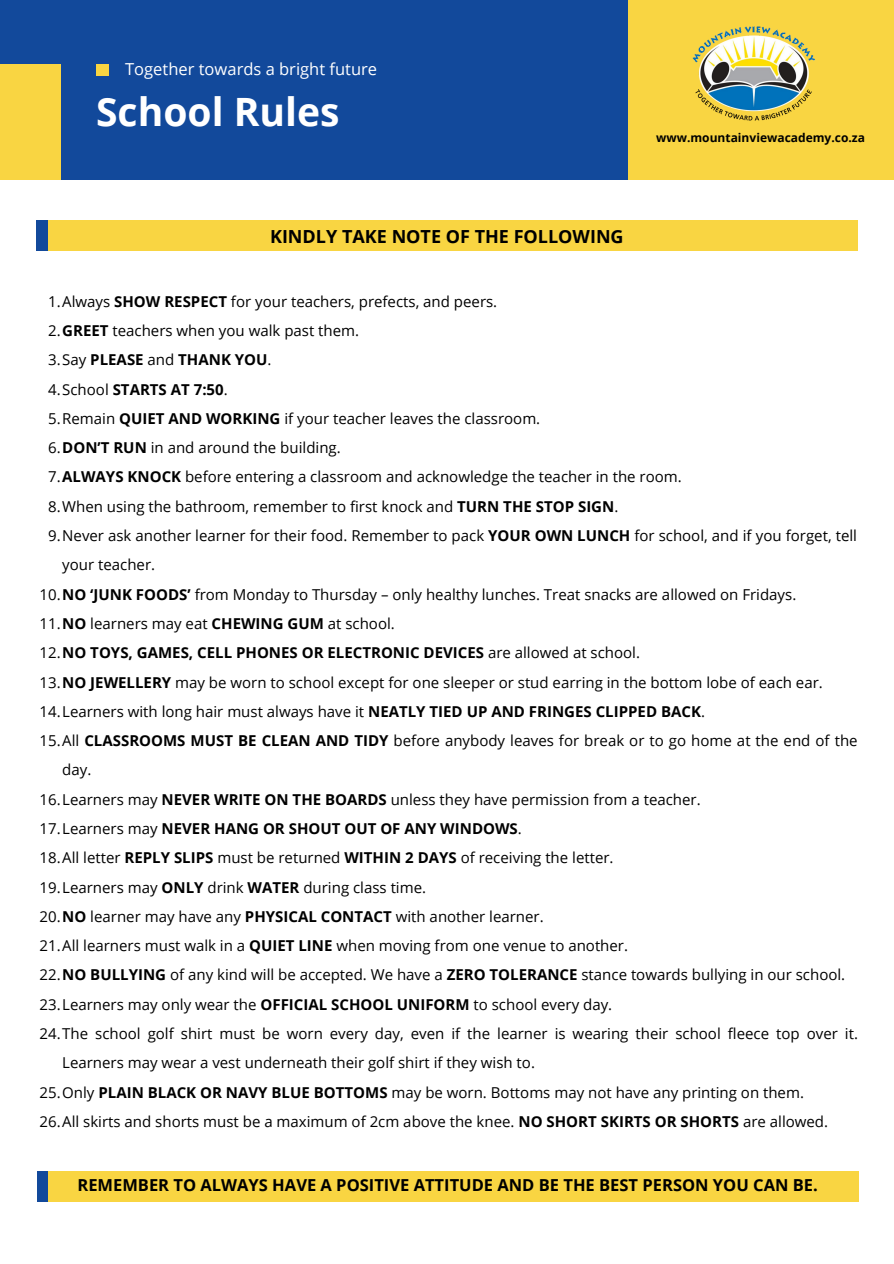
<style>
.page{position:relative;width:894px;height:1264px;background:#fff}
.page>*{position:absolute;margin:0;border:0;box-sizing:border-box;transform-origin:0 0}
.t1{font:700 39px "Open Sans";color:#fff}
.t2{font:700 18px "Open Sans";color:#000}
.t3{font:700 16.5px "Open Sans";color:#000}
.t4{font:16.5px "Open Sans";color:#fff}
.t5{font:15px/29.2px "Open Sans";color:#000}
.t6{font:700 15px "Open Sans";color:#000}
.t7{font:700 12px "Open Sans";color:#000}
.s1{font-weight:700}
.s2{font-weight:400}
</style>
<div class="page">
<div style="left:36px;top:220px;width:821px;height:31px;background:#f9d542"></div>
<div style="left:38px;top:220px;width:10px;height:31px;background:#12499b"></div>
<div style="left:36px;top:220px;width:10px;height:31px;background:#12499b"></div>
<div style="left:0;top:0;width:627px;height:179px;background:#12499b"></div>
<div style="left:627px;top:0;width:266px;height:179px;background:#f9d542"></div>
<div style="left:0;top:64px;width:61px;height:115px;background:#f9d542"></div>
<div style="left:96px;top:64px;width:13px;height:12px;background:#f9d542"></div>
<img style="left:692px;top:26px;width:123px;height:95px">
<div style="left:37px;top:1171px;width:821px;height:30px;background:#f9d542"></div>
<div style="left:38px;top:1171px;width:10px;height:30px;background:#12499b"></div>
<div style="left:37px;top:1171px;width:10px;height:30px;background:#12499b"></div>
<p class="t4" style="left:125px;top:58px;width:253px">Together towards a bright future</p>
<p class="t1" style="left:96px;top:84px;width:245px">School Rules</p>
<p class="t2" style="left:270px;top:223px;width:355px">KINDLY TAKE NOTE OF THE FOLLOWING</p>
<p class="t7" style="left:656px;top:129px;width:210px">www.mountainviewacademy.co.za</p>
<p class="t5" style="left:48px;top:286px;width:450px">1.Always <span class="s1">SHOW RESPECT</span> for your teachers, prefects, and peers.</p>
<p class="t5" style="left:48px;top:315px;width:312px">2.<span class="s1">GREET</span> teachers when you walk past them.</p>
<p class="t6" style="left:48px;top:349px;width:225px"><span class="s2">3.Say</span> PLEASE <span class="s2">and</span> THANK YOU<span class="s2">.</span></p>
<p class="t6" style="left:48px;top:378px;width:181px"><span class="s2">4.School</span> STARTS AT 7:50<span class="s2">.</span></p>
<p class="t5" style="left:48px;top:403px;width:493px">5.Remain <span class="s1">QUIET AND WORKING</span> if your teacher leaves the classroom.</p>
<p class="t5" style="left:48px;top:433px;width:294px">6.<span class="s1">DON’T RUN</span> in and around the building.</p>
<p class="t5" style="left:48px;top:462px;width:635px">7.<span class="s1">ALWAYS KNOCK</span> before entering a classroom and acknowledge the teacher in the room.</p>
<p class="t5" style="left:48px;top:491px;width:571px">8.When using the bathroom, remember to first knock and <span class="s1">TURN THE STOP SIGN</span>.</p>
<p class="t5" style="left:62px;top:520px;width:796px;text-indent:-14px">9.Never ask another learner for their food. Remember to pack <span class="s1">YOUR OWN LUNCH</span> for school, and if you forget, tell your teacher.</p>
<p class="t5" style="left:40px;top:579px;width:758px">10.<span class="s1">NO ‘JUNK FOODS’</span> from Monday to Thursday – only healthy lunches. Treat snacks are allowed on Fridays.</p>
<p class="t5" style="left:40px;top:608px;width:356px">11.<span class="s1">NO</span> learners may eat <span class="s1">CHEWING GUM</span> at school.</p>
<p class="t6" style="left:40px;top:642px;width:601px"><span class="s2">12.</span>NO TOYS, GAMES, CELL PHONES OR ELECTRONIC DEVICES <span class="s2">are allowed at school.</span></p>
<p class="t5" style="left:40px;top:667px;width:784px">13.<span class="s1">NO JEWELLERY</span> may be worn to school except for one sleeper or stud earring in the bottom lobe of each ear.</p>
<p class="t5" style="left:40px;top:696px;width:666px">14.Learners with long hair must always have it <span class="s1">NEATLY TIED UP AND FRINGES CLIPPED BACK</span>.</p>
<p class="t5" style="left:62px;top:725px;width:796px;text-indent:-23px">15.All <span class="s1">CLASSROOMS MUST BE CLEAN AND TIDY</span> before anybody leaves for break or to go home at the end of the day.</p>
<p class="t5" style="left:40px;top:784px;width:662px">16.Learners may <span class="s1">NEVER WRITE ON THE BOARDS</span> unless they have permission from a teacher.</p>
<p class="t6" style="left:40px;top:818px;width:483px"><span class="s2">17.Learners may</span> NEVER HANG OR SHOUT OUT OF ANY WINDOWS<span class="s2">.</span></p>
<p class="t5" style="left:40px;top:842px;width:575px">18.All letter <span class="s1">REPLY SLIPS</span> must be returned <span class="s1">WITHIN 2 DAYS</span> of receiving the letter.</p>
<p class="t5" style="left:40px;top:872px;width:388px">19.Learners may <span class="s1">ONLY</span> drink <span class="s1">WATER</span> during class time.</p>
<p class="t5" style="left:40px;top:901px;width:505px">20.<span class="s1">NO</span> learner may have any <span class="s1">PHYSICAL CONTACT</span> with another learner.</p>
<p class="t5" style="left:40px;top:930px;width:589px">21.All learners must walk in a <span class="s1">QUIET LINE</span> when moving from one venue to another.</p>
<p class="t5" style="left:40px;top:959px;width:806px">22.<span class="s1">NO BULLYING</span> of any kind will be accepted. We have a <span class="s1">ZERO TOLERANCE</span> stance towards bullying in our school.</p>
<p class="t5" style="left:40px;top:989px;width:574px">23.Learners may only wear the <span class="s1">OFFICIAL SCHOOL UNIFORM</span> to school every day.</p>
<p class="t5" style="left:62px;top:1018px;width:797px;text-indent:-23px">24.The school golf shirt must be worn every day, even if the learner is wearing their school fleece top over it.<br>Learners may wear a vest underneath their golf shirt if they wish to.</p>
<p class="t5" style="left:40px;top:1077px;width:765px">25.Only <span class="s1">PLAIN BLACK OR NAVY BLUE BOTTOMS</span> may be worn. Bottoms may not have any printing on them.</p>
<p class="t5" style="left:40px;top:1106px;width:789px">26.All skirts and shorts must be a maximum of 2cm above the knee. <span class="s1">NO SHORT SKIRTS OR SHORTS</span> are allowed.</p>
<p class="t3" style="left:77px;top:1173px;width:741px">REMEMBER TO ALWAYS HAVE A POSITIVE ATTITUDE AND BE THE BEST PERSON YOU CAN BE.</p>
</div>
